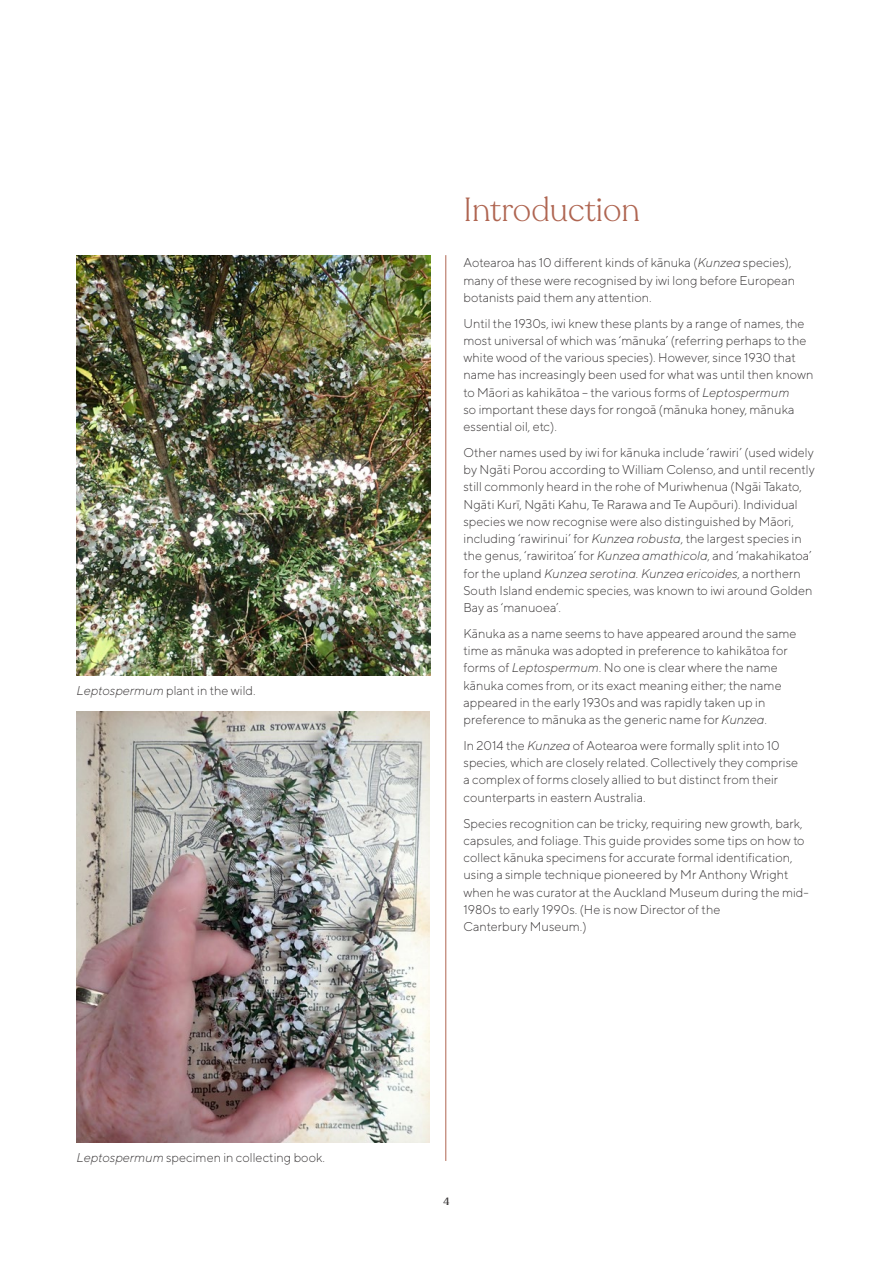
<style>
.page{position:relative;width:893px;height:1263px;background:#fff}
.page>*{position:absolute;margin:0;border:0;box-sizing:border-box;transform-origin:0 0}
.t1{font:300 33px "Recoleta Alt";color:#af6551}
.t2{font:300 12.75px/17.2px "TT Norms";color:#393637}
.t3{font:500 10.5px "Recoleta Alt";color:#393637}
.s1{font-style:italic}
</style>
<div class="page">
<hr style="left:445px;top:255px;width:1px;height:906px;background:#af6551">
<img style="left:77px;top:255px;width:353px;height:421px">
<img style="left:77px;top:712px;width:352px;height:431px">
<p class="t2" style="left:77px;top:681px;width:181px"><span class="s1">Leptospermum</span> plant in the wild.</p>
<p class="t2" style="left:77px;top:1148px;width:250px"><span class="s1">Leptospermum</span> specimen in collecting book.</p>
<h1 class="t1" style="left:463px;top:189px;width:178px">Introduction</h1>
<p class="t2" style="left:463px;top:254px;width:333px">Aotearoa has 10 different kinds of kānuka (<span class="s1">Kunzea</span> species), many of these were recognised by iwi long before European botanists paid them any attention.</p>
<p class="t2" style="left:463px;top:314px;width:351px">Until the 1930s, iwi knew these plants by a range of names, the most universal of which was ‘mānuka’ (referring perhaps to the white wood of the various species). However, since 1930 that name has increasingly been used for what was until then known to Māori as kahikātoa – the various forms of <span class="s1">Leptospermum<br></span>so important these days for rongoā (mānuka honey, mānuka essential oil, etc).</p>
<p class="t2" style="left:463px;top:444px;width:353px">Other names used by iwi for kānuka include ‘rawiri’ (used widely by Ngāti Porou according to William Colenso, and until recently still commonly heard in the rohe of Muriwhenua (Ngāi Takato, Ngāti Kurī, Ngāti Kahu, Te Rarawa and Te Aupōuri). Individual species we now recognise were also distinguished by Māori, including ‘rawirinui’ for <span class="s1">Kunzea robusta</span>, the largest species in the genus, ‘rawiritoa’ for <span class="s1">Kunzea amathicola</span>, and ‘makahikatoa’ for the upland <span class="s1">Kunzea serotina. Kunzea ericoides</span>, a northern South Island endemic species, was known to iwi around Golden Bay as ‘manuoea’.</p>
<p class="t2" style="left:463px;top:625px;width:334px">Kānuka as a name seems to have appeared around the same time as mānuka was adopted in preference to kahikātoa for forms of <span class="s1">Leptospermum</span>. No one is clear where the name kānuka comes from, or its exact meaning either; the name appeared in the early 1930s and was rapidly taken up in preference to mānuka as the generic name for <span class="s1">Kunzea</span>.</p>
<p class="t2" style="left:463px;top:737px;width:336px">In 2014 the <span class="s1">Kunzea</span> of Aotearoa were formally split into 10 species, which are closely related. Collectively they comprise a complex of forms closely allied to but distinct from their counterparts in eastern Australia.</p>
<p class="t2" style="left:463px;top:814px;width:347px">Species recognition can be tricky, requiring new growth, bark, capsules, and foliage. This guide provides some tips on how to collect kānuka specimens for accurate formal identification, using a simple technique pioneered by Mr Anthony Wright when he was curator at the Auckland Museum during the mid-1980s to early 1990s. (He is now Director of the<br>Canterbury Museum.)</p>
<p class="t3" style="left:443px;top:1195px;width:8px">4</p>
</div>
